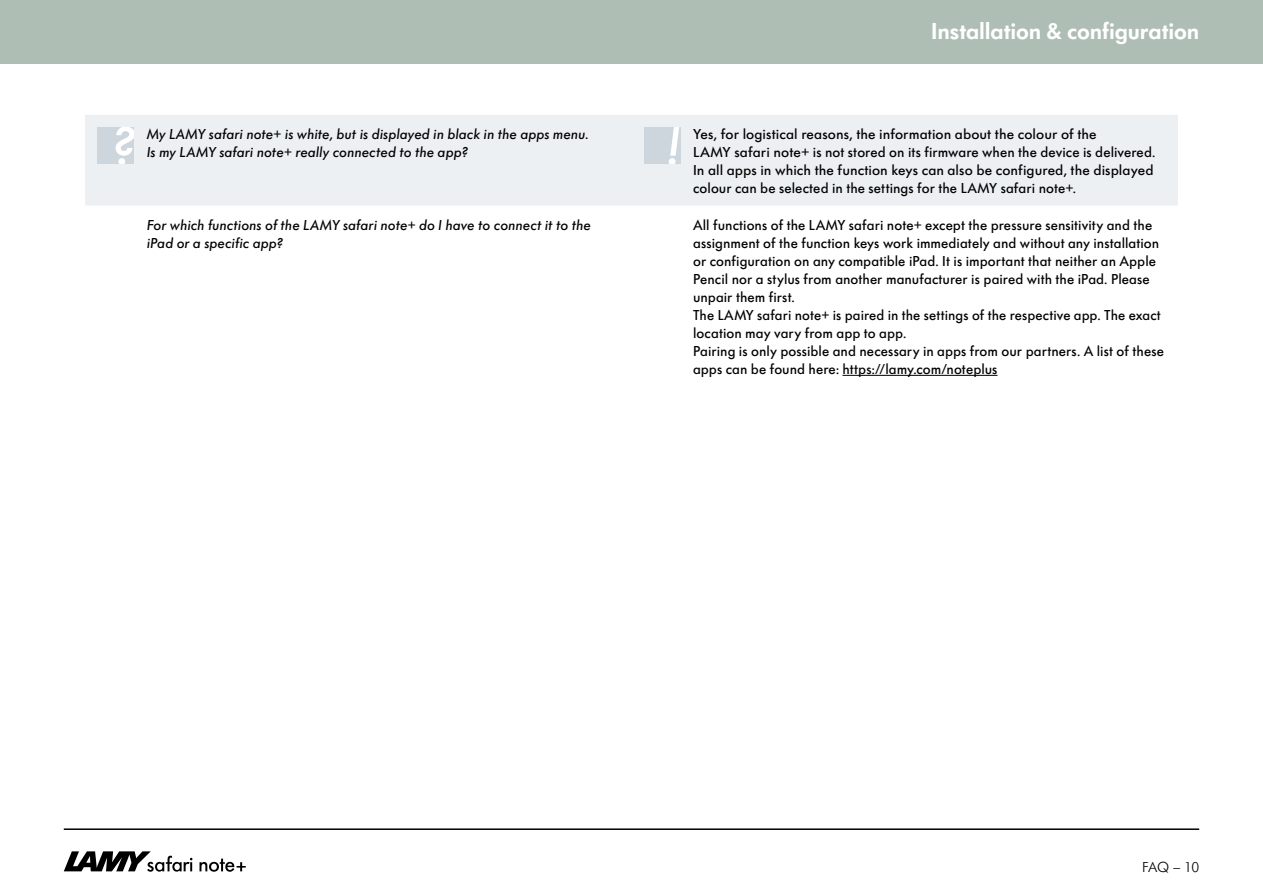
<style>
.page{position:relative;width:1263px;height:893px;background:#fff}
.page>*{position:absolute;margin:0;border:0;box-sizing:border-box;transform-origin:0 0}
.t1{font:600 24px "Futura SB";letter-spacing:-.005em;color:#fff}
.t2{font:500 15px/18px "Futura SB";color:#000}
.t3{font:italic 500 15px/18px "Futura SB";letter-spacing:.005em;color:#000}
.t4{font:300 15px "Futura SB";color:#000}
</style>
<div class="page">
<hr style="left:64px;top:828px;width:1135px;height:2px;background:#000">
<svg style="left:64px;top:851px;width:128px;height:21px"></svg>
<svg style="left:199px;top:859px;width:47px;height:13px"></svg>
<div style="left:85px;top:115px;width:1093px;height:91px;background:#ecf0f3"></div>
<div style="left:98px;top:128px;width:36px;height:36px;background:#ced6dd"></div>
<svg style="left:116px;top:128px;width:18px;height:36px"></svg>
<div style="left:644px;top:128px;width:36px;height:36px;background:#ced6dd"></div>
<svg style="left:669px;top:128px;width:10px;height:36px"></svg>
<hr style="left:842px;top:375px;width:155px;height:1px;background:#000">
<div style="left:0;top:0;width:1263px;height:64px;background:#afbeb4"></div>
<h1 class="t1" style="left:931px;top:17px;width:269px">Installation &amp; configuration</h1>
<p class="t3" style="left:147px;top:125px;width:443px">My LAMY safari note is+ white, but is displayed in black in the apps menu.<br>Is my LAMY safari note+ really connected to the app?</p>
<p class="t2" style="left:693px;top:125px;width:464px">Yes, for logistical reasons, the information about the colour of the<br>LAMY safari note is+ not stored on its firmware when the device is delivered.<br>In all apps in which the function keys can also be configured, the displayed colour can be selected in the settings for the LAMY safari note+.</p>
<p class="t3" style="left:147px;top:216px;width:446px">For which functions of the LAMY safari note+ do I have to connect toit the iPad or a specific app?</p>
<p class="t2" style="left:693px;top:216px;width:472px">All functions of the LAMY safari note+ except the pressure sensitivity and the assignment of the function keys work immediately and without any installation or configuration on any compatible iPad isIt. important that neither an Apple Pencil nor a stylus from another manufacturer is paired with the iPad. Please unpair them first.<br>The LAMY safari note is+ paired in the settings of the respective app. The exact location may vary from app to app.<br>Pairing is only possible and necessary in apps from our partners A. list of these apps can be found here: https://lamy.com/noteplus</p>
<p class="t4" style="left:1142px;top:858px;width:58px">FAQ – 10</p>
</div>
